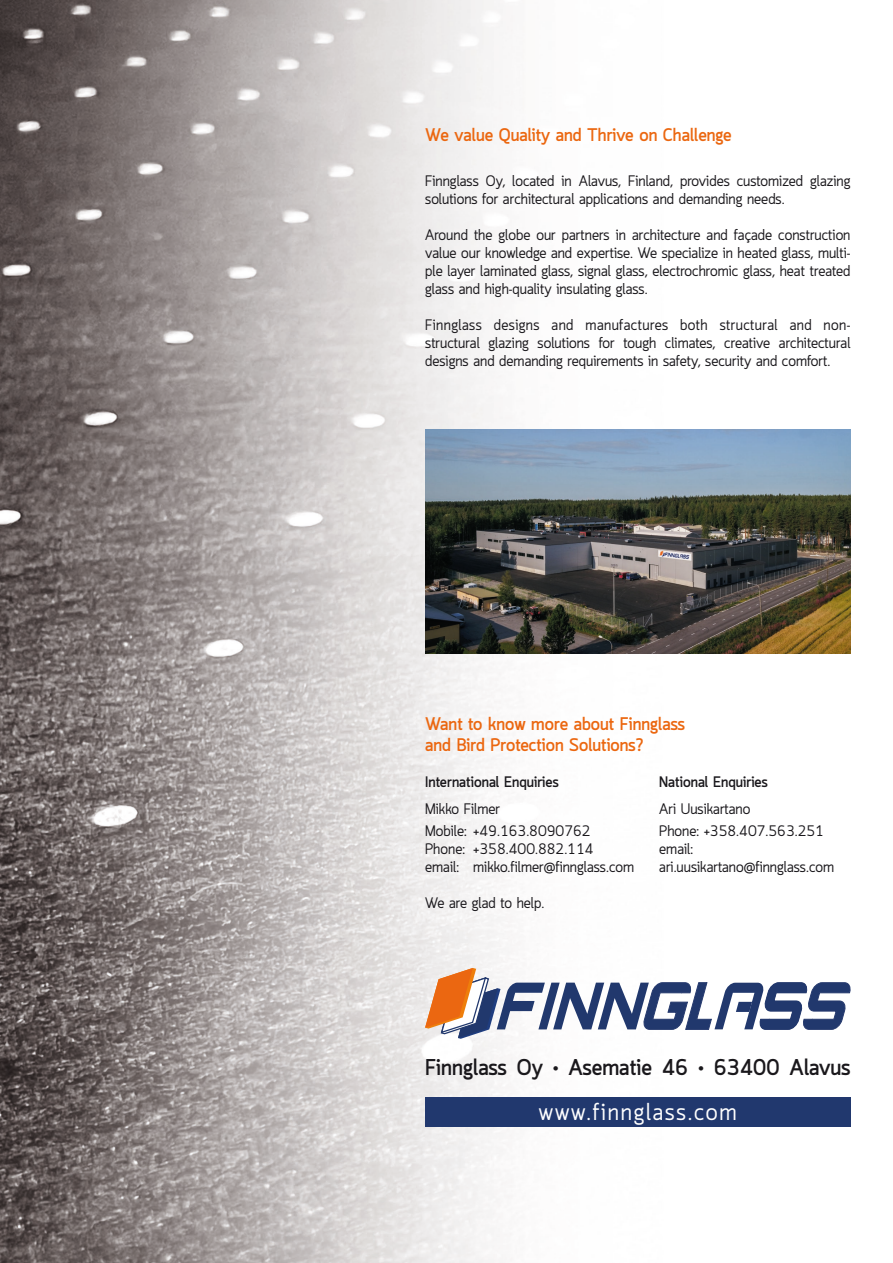
<style>
.page{position:relative;width:893px;height:1263px;background:#fff}
.page>*{position:absolute;margin:0;border:0;box-sizing:border-box;transform-origin:0 0}
.t1{font:23.4px "Quark";letter-spacing:.075em;color:#fff}
.t2{font:700 22.5px "Quark";color:#1a181c}
.t3{font:700 18px/21.6px "Quark";color:#eb6710}
.t4{font:15px/18px "Quark";color:#1a181c;text-align:justify}
.t5{font:700 15px "Quark";color:#1a181c}
</style>
<div class="page">
<img style="left:0;top:0;width:851px;height:1263px">
<svg style="left:425px;top:968px;width:426px;height:71px"></svg>
<img style="left:425px;top:429px;width:425px;height:225px">
<div style="left:425px;top:1098px;width:425px;height:29px;background:#21386e"></div>
<p class="t3" style="left:425px;top:126px;width:308px">We value Quality and Thrive on Challenge</p>
<p class="t4" style="left:425px;top:173px;width:427px">Finnglass Oy, located in Alavus, Finland, provides customized glazing solutions for architectural applications and demanding needs.</p>
<p class="t4" style="left:425px;top:227px;width:427px">Around the globe our partners in architecture and façade construction value our knowledge and expertise. We specialize in heated glass, multi&shy;ple layer laminated glass, signal glass, electrochromic glass, heat treated glass and high-quality insulating glass.</p>
<p class="t4" style="left:425px;top:317px;width:427px">Finnglass designs and manufactures both structural and non&shy;structural glazing solutions for tough climates, creative architectural designs and demanding requirements in safety, security and comfort.</p>
<p class="t3" style="left:425px;top:714px;width:261px">Want to know more about Finnglass and Bird Protection Solutions?</p>
<p class="t5" style="left:425px;top:773px;width:135px">International Enquiries</p>
<p class="t5" style="left:659px;top:773px;width:110px">National Enquiries</p>
<p class="t4" style="left:425px;top:801px;width:76px">Mikko Filmer</p>
<p class="t4" style="left:659px;top:801px;width:93px">Ari Uusikartano</p>
<p class="t4" style="left:425px;top:823px;width:167px">Mobile: +49.163.8090762</p>
<p class="t4" style="left:659px;top:823px;width:166px">Phone: +358.407.563.251</p>
<p class="t4" style="left:425px;top:841px;width:170px">Phone: +358.400.882.114</p>
<p class="t4" style="left:659px;top:841px;width:35px">email:</p>
<p class="t4" style="left:425px;top:859px;width:210px">email: mikko.filmer@finnglass.com</p>
<p class="t4" style="left:659px;top:859px;width:176px">ari.uusikartano@finnglass.com</p>
<p class="t4" style="left:425px;top:895px;width:121px">We are glad to help.</p>
<h2 class="t2" style="left:425px;top:1054px;width:427px">Finnglass Oy • Asematie 46 • 63400 Alavus</h2>
<h1 class="t1" style="left:539px;top:1098px;width:199px">www.finnglass.com</h1>
</div>
